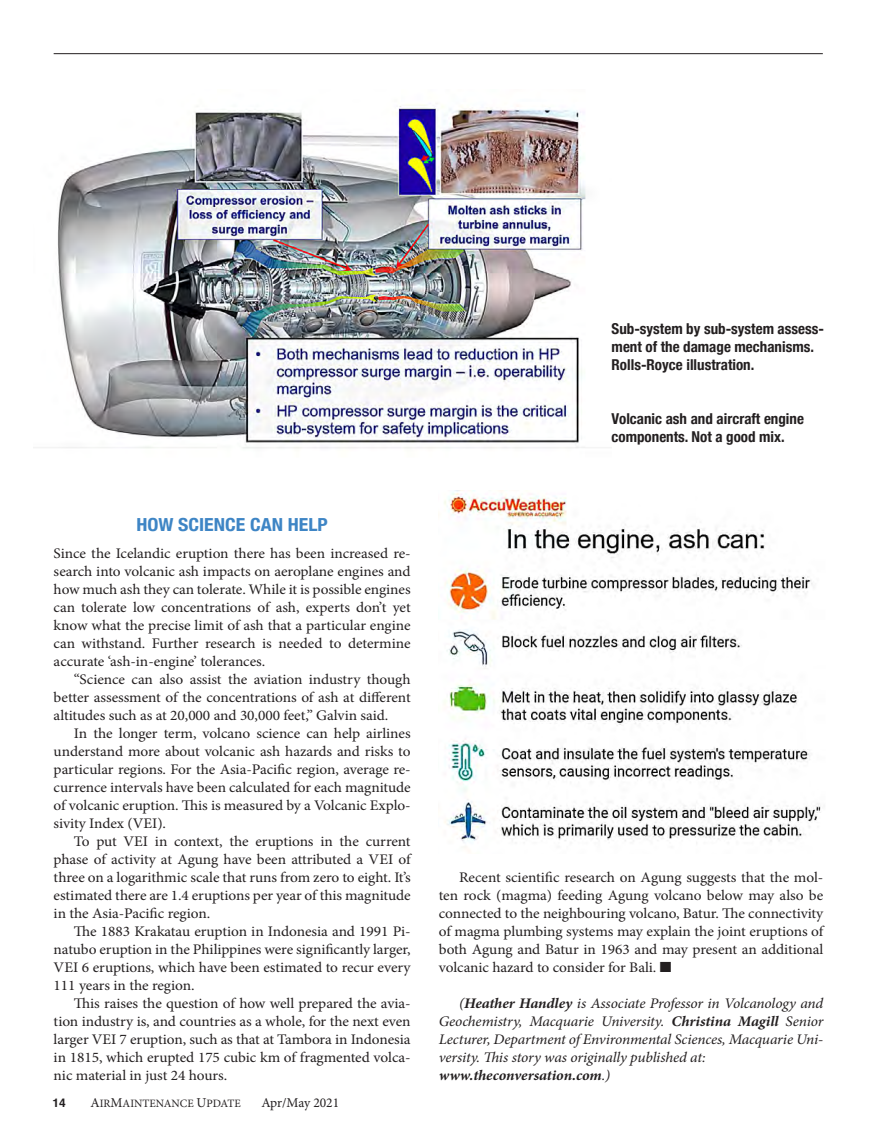
<style>
.page{position:relative;width:877px;height:1134px;background:#fff}
.page>*{position:absolute;margin:0;border:0;box-sizing:border-box;transform-origin:0 0}
.Industry_Forum_heads{font:700 condensed 18px "Helvetica Neue";color:#3e85c5;scale:1.1 1}
.cutline{font:700 condensed 15px/18px "Helvetica Neue";color:#231f20}
.body_copy_-_indent{font:14.7px/18px "Minion Pro";letter-spacing:-.005em;color:#231f20;text-align:justify;scale:1.05 1}
.body_copy_-_no_inden{font:14.7px/18px "Minion Pro";letter-spacing:-.005em;color:#231f20;text-align:justify;scale:1.05 1}
.body_copy_-_indent-2{font:italic 14.7px/18px "Minion Pro";letter-spacing:-.01em;color:#231f20;text-align:justify;scale:1.05 1}
.body_copy_-_no_inden-2{font:italic 700 14.7px "Minion Pro";letter-spacing:-.005em;color:#231f20;scale:1.05 1}
.t1{font:13.5px "Minion Pro";letter-spacing:-.01em;color:#231f20}
.t2{font:700 12px "Helvetica";color:#231f20}
.t3{font:11.25px "Minion Pro";color:#231f20}
.s1{font-size:13.5px}
.s2{font-weight:700}
.s3{font-weight:400}
</style>
<div class="page">
<img style="left:34px;top:104px;width:552px;height:345px">
<img style="left:444px;top:490px;width:377px;height:358px">
<hr style="left:54px;top:53px;width:769px;height:1px;background:#231f20">
<p class="cutline" style="left:611px;top:319px;width:214px">Sub-system by sub-system assess&shy;ment of the damage mechanisms.<br>Rolls-Royce illustration.</p>
<p class="cutline" style="left:611px;top:409px;width:194px">Volcanic ash and aircraft engine components. Not a good mix.</p>
<p class="Industry_Forum_heads" style="left:136px;top:509px;width:175px">HOW SCIENCE CAN HELP</p>
<p class="body_copy_-_no_inden" style="left:54px;top:544px;width:341px">Since the Icelandic eruption there has been increased re&shy;search into volcanic ash impacts on aeroplane engines and how much ash they can tolerate. While it is possible engines can tolerate low concentrations of ash, experts don’t yet know what the precise limit of ash that a particular engine can withstand. Further research is needed to determine accurate ‘ash-in-engine’ tolerances.</p>
<p class="body_copy_-_indent" style="left:54px;top:670px;width:341px;text-indent:20px">“Science can also assist the aviation industry though better assessment of the concentrations of ash at different altitudes such as at 20,000 and 30,000 feet,” Galvin said.</p>
<p class="body_copy_-_indent" style="left:54px;top:724px;width:341px;text-indent:20px">In the longer term, volcano science can help airlines understand more about volcanic ash hazards and risks to particular regions. For the Asia-Pacific region, average re&shy;currence intervals have been calculated for each magnitude of volcanic eruption. This is measured by a Volcanic Explo&shy;sivity Index (VEI).</p>
<p class="body_copy_-_indent" style="left:54px;top:832px;width:341px;text-indent:20px">To put VEI in context, the eruptions in the current phase of activity at Agung have been attributed a VEI of three on a logarithmic scale that runs from zero to eight. It’s estimated there are 1.4 eruptions per year of this magnitude in the Asia-Pacific region.</p>
<p class="body_copy_-_indent" style="left:54px;top:922px;width:341px;text-indent:20px">The 1883 Krakatau eruption in Indonesia and 1991 Pi&shy;natubo eruption in the Philippines were significantly larger, VEI 6 eruptions, which have been estimated to recur every 111 years in the region.</p>
<p class="body_copy_-_indent" style="left:54px;top:994px;width:341px;text-indent:20px">This raises the question of how well prepared the avia&shy;tion industry is, and countries as a whole, for the next even larger VEI 7 eruption, such as that at Tambora in Indonesia in 1815, which erupted 175 cubic km of fragmented volca&shy;nic material in just 24 hours.</p>
<p class="t2" style="left:53px;top:1092px;width:15px">14</p>
<p class="t3" style="left:90px;top:1095px;width:152px"><span class="s1">A</span>IR<span class="s1">M</span>AINTENANCE <span class="s1">U</span>PDATE</p>
<p class="t1" style="left:261px;top:1093px;width:79px">Apr/May 2021</p>
<p class="body_copy_-_indent" style="left:439px;top:868px;width:368px;text-indent:20px">Recent scientific research on Agung suggests that the mol&shy;ten rock (magma) feeding Agung volcano below may also be connected to the neighbouring volcano, Batur. The connectivity of magma plumbing systems may explain the joint eruptions of both Agung and Batur in 1963 and may present an additional volcanic hazard to consider for Bali. ■</p>
<p class="body_copy_-_indent-2" style="left:439px;top:994px;width:368px;text-indent:20px">(<span class="s2">Heather Handley</span> is Associate Professor in Volcanology and Geochemistry, Macquarie University. <span class="s2">Christina Magill</span> Senior Lecturer, Department of Environmental Sciences, Macquarie Uni&shy;versity. This story was originally published at:</p>
<p class="body_copy_-_no_inden-2" style="left:439px;top:1065px;width:165px">www.theconversation.com<span class="s3">.)</span></p>
</div>
